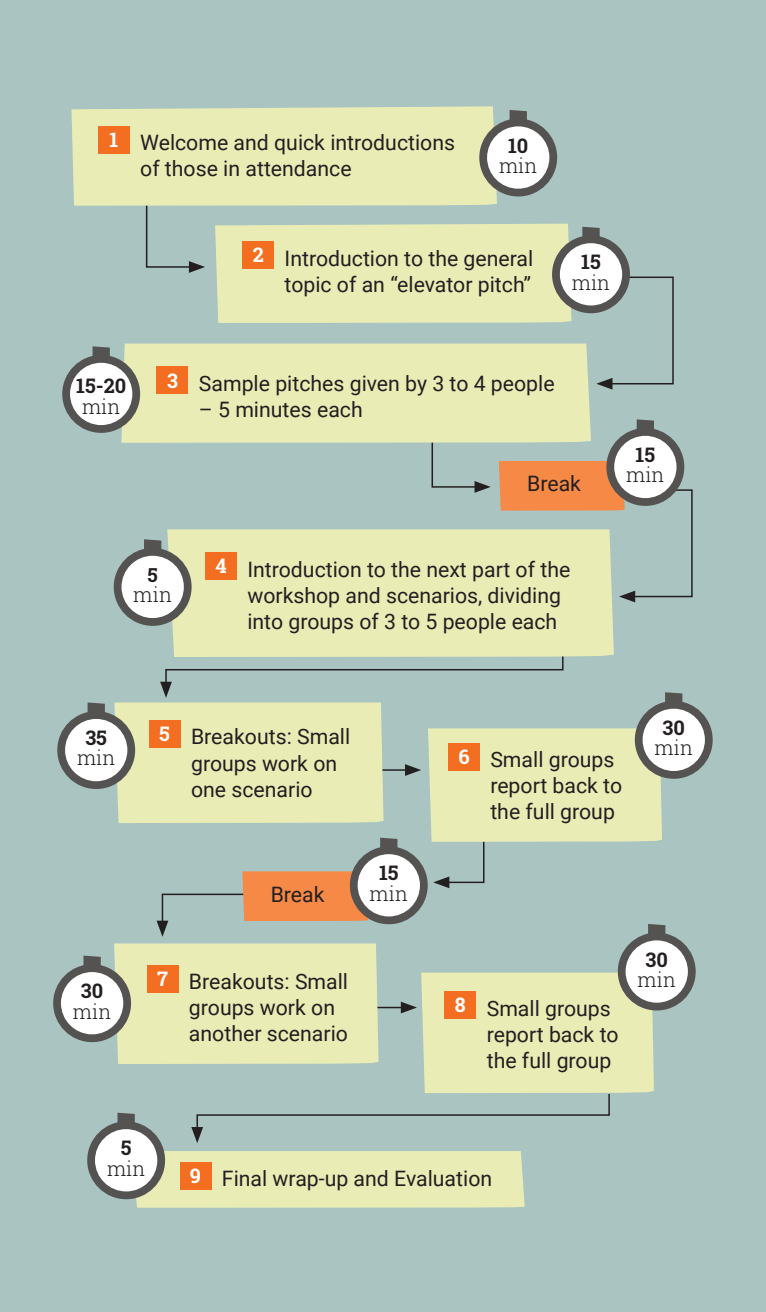
<style>
.page{position:relative;width:766px;height:1312px;background:#fff}
.page>*{position:absolute;margin:0;border:0;box-sizing:border-box;transform-origin:0 0}
.t1{font:21.25px/26.2px "Roboto";color:#231f20}
.t2{font:300 20.25px "Roboto Slab";color:#231f20}
.t3{font:300 20px "Roboto Slab";color:#231f20}
.t4{font:700 20px "Roboto Slab";color:#231f20}
.t5{font:700 19.25px "Roboto Slab";color:#231f20}
</style>
<div class="page">
<div style="left:0;top:0;width:765px;height:1311px;background:#a9c4c1"></div>
<svg style="left:145px;top:206px;width:60px;height:67px"></svg>
<svg style="left:596px;top:276px;width:78px;height:113px"></svg>
<svg style="left:430px;top:442px;width:60px;height:50px"></svg>
<div style="left:71px;top:106px;width:426px;height:100px;background:#eaecb6"></div>
<div style="left:98px;top:126px;width:32px;height:27px;background:#f36e21"></div>
<div style="left:215px;top:223px;width:356px;height:100px;background:#eaecb6"></div>
<svg style="left:582px;top:227px;width:17px;height:9px"></svg>
<div style="left:552px;top:235px;width:77px;height:78px;background:#555252;border-radius:50%"></div>
<div style="left:559px;top:243px;width:63px;height:62px;background:#fff;border-radius:50%"></div>
<div style="left:242px;top:241px;width:32px;height:28px;background:#f36e21"></div>
<div style="left:121px;top:343px;width:470px;height:99px;background:#eaecb6"></div>
<svg style="left:92px;top:346px;width:18px;height:10px"></svg>
<div style="left:62px;top:355px;width:78px;height:78px;background:#555252;border-radius:50%"></div>
<div style="left:70px;top:363px;width:62px;height:62px;background:#fff;border-radius:50%"></div>
<div style="left:156px;top:366px;width:32px;height:28px;background:#f36e21"></div>
<svg style="left:498px;top:461px;width:195px;height:141px"></svg>
<svg style="left:636px;top:419px;width:17px;height:10px"></svg>
<div style="left:606px;top:428px;width:78px;height:78px;background:#555252;border-radius:50%"></div>
<div style="left:614px;top:435px;width:62px;height:63px;background:#fff;border-radius:50%"></div>
<div style="left:167px;top:529px;width:446px;height:118px;background:#eaecb6"></div>
<div style="left:205px;top:552px;width:32px;height:28px;background:#f36e21"></div>
<svg style="left:88px;top:702px;width:17px;height:10px"></svg>
<div style="left:57px;top:711px;width:78px;height:77px;background:#555252;border-radius:50%"></div>
<div style="left:65px;top:718px;width:62px;height:63px;background:#fff;border-radius:50%"></div>
<svg style="left:634px;top:700px;width:78px;height:78px"></svg>
<div style="left:642px;top:708px;width:62px;height:62px;background:#fff;border-radius:50%"></div>
<svg style="left:83px;top:955px;width:18px;height:10px"></svg>
<div style="left:53px;top:964px;width:78px;height:77px;background:#555252;border-radius:50%"></div>
<div style="left:61px;top:971px;width:62px;height:63px;background:#fff;border-radius:50%"></div>
<div style="left:617px;top:932px;width:78px;height:78px;background:#555252;border-radius:50%"></div>
<div style="left:625px;top:940px;width:62px;height:62px;background:#fff;border-radius:50%"></div>
<div style="left:131px;top:1151px;width:393px;height:56px;background:#eaecb6"></div>
<div style="left:87px;top:1121px;width:78px;height:77px;background:#555252;border-radius:50%"></div>
<div style="left:95px;top:1128px;width:62px;height:63px;background:#fff;border-radius:50%"></div>
<div style="left:180px;top:1161px;width:31px;height:28px;background:#f36e21"></div>
<svg style="left:144px;top:539px;width:17px;height:10px"></svg>
<div style="left:114px;top:548px;width:77px;height:77px;background:#555252;border-radius:50%"></div>
<div style="left:121px;top:555px;width:63px;height:63px;background:#fff;border-radius:50%"></div>
<svg style="left:509px;top:110px;width:17px;height:10px"></svg>
<div style="left:479px;top:119px;width:78px;height:77px;background:#555252;border-radius:50%"></div>
<div style="left:487px;top:126px;width:62px;height:63px;background:#fff;border-radius:50%"></div>
<svg style="left:114px;top:647px;width:568px;height:495px"></svg>
<div style="left:350px;top:846px;width:77px;height:78px;background:#555252;border-radius:50%"></div>
<div style="left:357px;top:854px;width:63px;height:62px;background:#fff;border-radius:50%"></div>
<p class="t1" style="left:140px;top:128px;width:316px;text-indent:-31px"><sup>1</sup> Welcome and quick introductions of those in attendance</p>
<p class="t4" style="left:508px;top:131px;width:22px">10</p>
<p class="t3" style="left:499px;top:152px;width:40px">min</p>
<p class="t1" style="left:252px;top:244px;width:282px;text-align:right"><sup>2</sup> Introduction to the general topic of an “elevator pitch”</p>
<p class="t4" style="left:581px;top:248px;width:21px">15</p>
<p class="t3" style="left:571px;top:268px;width:40px">min</p>
<p class="t4" style="left:76px;top:372px;width:51px">15-20</p>
<p class="t3" style="left:82px;top:392px;width:40px">min</p>
<p class="t1" style="left:167px;top:369px;width:389px"><sup>3</sup> Sample pitches given by 3 to 4 people</p>
<p class="t1" style="left:199px;top:395px;width:165px">– 5 minutes each</p>
<p class="t1" style="left:527px;top:469px;width:55px">Break</p>
<p class="t5" style="left:147px;top:562px;width:12px">5</p>
<p class="t2" style="left:133px;top:581px;width:40px">min</p>
<p class="t1" style="left:247px;top:555px;width:324px;text-indent:-32px"><sup>4</sup> Introduction to the next part of the workshop and scenarios, dividing into groups of 3 to 5 people each</p>
<p class="t4" style="left:635px;top:441px;width:21px">15</p>
<p class="t3" style="left:626px;top:461px;width:40px">min</p>
<p class="t4" style="left:85px;top:724px;width:23px">35</p>
<p class="t3" style="left:77px;top:744px;width:40px">min</p>
<p class="t4" style="left:81px;top:977px;width:24px">30</p>
<p class="t3" style="left:73px;top:997px;width:40px">min</p>
<p class="t1" style="left:191px;top:722px;width:161px;text-indent:-32px"><sup>5</sup> Breakouts: Small groups work on one scenario</p>
<p class="t4" style="left:662px;top:713px;width:24px">30</p>
<p class="t3" style="left:654px;top:734px;width:40px">min</p>
<p class="t1" style="left:490px;top:745px;width:133px;text-indent:-32px"><sup>6</sup> Small groups report back to the full group</p>
<p class="t4" style="left:379px;top:859px;width:21px">15</p>
<p class="t1" style="left:270px;top:879px;width:55px">Break</p>
<p class="t3" style="left:369px;top:879px;width:40px">min</p>
<p class="t1" style="left:189px;top:967px;width:161px;text-indent:-32px"><sup>7</sup> Breakouts: Small groups work on another scenario</p>
<p class="t1" style="left:486px;top:993px;width:133px;text-indent:-32px"><sup>8</sup> Small groups report back to the full group</p>
<p class="t4" style="left:645px;top:945px;width:24px">30</p>
<p class="t3" style="left:637px;top:965px;width:40px">min</p>
<p class="t4" style="left:121px;top:1134px;width:12px">5</p>
<p class="t3" style="left:107px;top:1154px;width:40px">min</p>
<p class="t1" style="left:190px;top:1164px;width:303px"><sup>9</sup> Final wrap-up and Evaluation</p>
</div>
